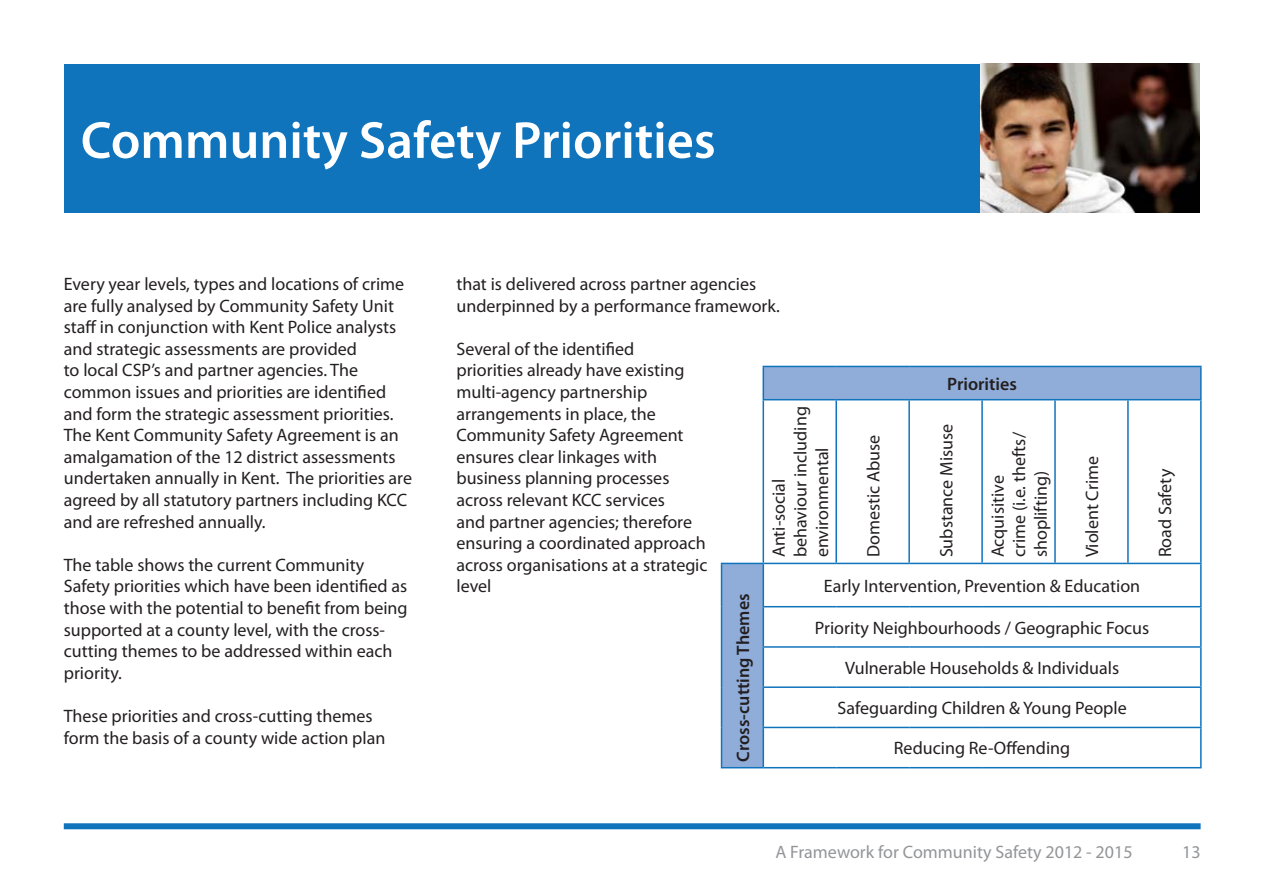
<style>
.page{position:relative;width:1263px;height:893px;background:#fff}
.page>*{position:absolute;margin:0;border:0;box-sizing:border-box;transform-origin:0 0}
.t1{font:600 52.5px "Myriad Pro";color:#fff}
.body_text_main{font:18px/21.6px "Myriad Pro";color:#231f20}
.t2{font:18px "Myriad Pro";color:#939598}
.t3{font:600 18px "Myriad Pro";color:#231f20}
</style>
<div class="page">
<div style="left:64px;top:823px;width:1136px;height:6px;background:#1074bc"></div>
<div style="left:64px;top:64px;width:952px;height:149px;background:#1074bc"></div>
<img style="left:980px;top:64px;width:219px;height:149px">
<svg style="left:721px;top:367px;width:479px;height:400px"></svg>
<hr style="left:762px;top:366px;width:74px;height:1px;background:#1074bc">
<hr style="left:762px;top:367px;width:2px;height:32px;background:#1074bc">
<hr style="left:836px;top:366px;width:73px;height:1px;background:#1074bc">
<hr style="left:909px;top:366px;width:73px;height:1px;background:#1074bc">
<hr style="left:982px;top:366px;width:73px;height:1px;background:#1074bc">
<hr style="left:1055px;top:366px;width:73px;height:1px;background:#1074bc">
<hr style="left:1128px;top:366px;width:73px;height:1px;background:#1074bc">
<hr style="left:1200px;top:367px;width:1px;height:32px;background:#1074bc">
<hr style="left:721px;top:563px;width:42px;height:1px;background:#1074bc">
<hr style="left:721px;top:564px;width:1px;height:43px;background:#1074bc">
<hr style="left:721px;top:607px;width:1px;height:40px;background:#1074bc">
<hr style="left:721px;top:647px;width:1px;height:40px;background:#1074bc">
<hr style="left:721px;top:687px;width:1px;height:40px;background:#1074bc">
<hr style="left:721px;top:727px;width:1px;height:40px;background:#1074bc">
<hr style="left:721px;top:767px;width:42px;height:1px;background:#1074bc">
<hr style="left:762px;top:564px;width:2px;height:42px;background:#1074bc">
<hr style="left:1200px;top:564px;width:1px;height:42px;background:#1074bc">
<hr style="left:762px;top:606px;width:74px;height:1px;background:#1074bc">
<hr style="left:762px;top:607px;width:2px;height:39px;background:#1074bc">
<hr style="left:836px;top:606px;width:73px;height:1px;background:#1074bc">
<hr style="left:909px;top:606px;width:73px;height:1px;background:#1074bc">
<hr style="left:982px;top:606px;width:73px;height:1px;background:#1074bc">
<hr style="left:1055px;top:606px;width:73px;height:1px;background:#1074bc">
<hr style="left:1128px;top:606px;width:73px;height:1px;background:#1074bc">
<hr style="left:1200px;top:607px;width:1px;height:39px;background:#1074bc">
<hr style="left:762px;top:646px;width:74px;height:2px;background:#1074bc">
<hr style="left:762px;top:648px;width:2px;height:38px;background:#1074bc">
<hr style="left:836px;top:646px;width:73px;height:2px;background:#1074bc">
<hr style="left:909px;top:646px;width:73px;height:2px;background:#1074bc">
<hr style="left:982px;top:646px;width:73px;height:2px;background:#1074bc">
<hr style="left:1055px;top:646px;width:73px;height:2px;background:#1074bc">
<hr style="left:1128px;top:646px;width:73px;height:2px;background:#1074bc">
<hr style="left:1200px;top:648px;width:1px;height:38px;background:#1074bc">
<hr style="left:762px;top:686px;width:74px;height:2px;background:#1074bc">
<hr style="left:762px;top:688px;width:2px;height:39px;background:#1074bc">
<hr style="left:836px;top:686px;width:73px;height:2px;background:#1074bc">
<hr style="left:909px;top:686px;width:73px;height:2px;background:#1074bc">
<hr style="left:982px;top:686px;width:73px;height:2px;background:#1074bc">
<hr style="left:1055px;top:686px;width:73px;height:2px;background:#1074bc">
<hr style="left:1128px;top:686px;width:73px;height:2px;background:#1074bc">
<hr style="left:1200px;top:688px;width:1px;height:39px;background:#1074bc">
<hr style="left:762px;top:727px;width:74px;height:1px;background:#1074bc">
<hr style="left:762px;top:728px;width:2px;height:39px;background:#1074bc">
<hr style="left:836px;top:727px;width:73px;height:1px;background:#1074bc">
<hr style="left:909px;top:727px;width:73px;height:1px;background:#1074bc">
<hr style="left:982px;top:727px;width:73px;height:1px;background:#1074bc">
<hr style="left:1055px;top:727px;width:73px;height:1px;background:#1074bc">
<hr style="left:1128px;top:727px;width:73px;height:1px;background:#1074bc">
<hr style="left:1200px;top:728px;width:1px;height:39px;background:#1074bc">
<hr style="left:763px;top:767px;width:73px;height:1px;background:#1074bc">
<hr style="left:836px;top:767px;width:73px;height:1px;background:#1074bc">
<hr style="left:909px;top:767px;width:73px;height:1px;background:#1074bc">
<hr style="left:982px;top:767px;width:73px;height:1px;background:#1074bc">
<hr style="left:1055px;top:767px;width:73px;height:1px;background:#1074bc">
<hr style="left:1128px;top:767px;width:73px;height:1px;background:#1074bc">
<hr style="left:762px;top:399px;width:74px;height:1px;background:#1074bc">
<hr style="left:762px;top:400px;width:2px;height:163px;background:#1074bc">
<hr style="left:836px;top:399px;width:73px;height:1px;background:#1074bc">
<hr style="left:835px;top:400px;width:2px;height:163px;background:#1074bc">
<hr style="left:909px;top:399px;width:73px;height:1px;background:#1074bc">
<hr style="left:908px;top:400px;width:2px;height:163px;background:#1074bc">
<hr style="left:982px;top:399px;width:73px;height:1px;background:#1074bc">
<hr style="left:981px;top:400px;width:2px;height:163px;background:#1074bc">
<hr style="left:1055px;top:399px;width:73px;height:1px;background:#1074bc">
<hr style="left:1054px;top:400px;width:2px;height:163px;background:#1074bc">
<hr style="left:1128px;top:399px;width:73px;height:1px;background:#1074bc">
<hr style="left:1127px;top:400px;width:2px;height:163px;background:#1074bc">
<hr style="left:1200px;top:400px;width:1px;height:163px;background:#1074bc">
<hr style="left:763px;top:563px;width:73px;height:1px;background:#1074bc">
<hr style="left:836px;top:563px;width:73px;height:1px;background:#1074bc">
<hr style="left:909px;top:563px;width:73px;height:1px;background:#1074bc">
<hr style="left:982px;top:563px;width:73px;height:1px;background:#1074bc">
<hr style="left:1055px;top:563px;width:73px;height:1px;background:#1074bc">
<hr style="left:1128px;top:563px;width:73px;height:1px;background:#1074bc">
<p class="t1" style="left:81px;top:107px;width:636px">Community Safety Priorities</p>
<p class="body_text_main" style="left:64px;top:273px;width:350px">Every year levels, types and locations of crime are fully analysed by Community Safety Unit staff in conjunction with Kent Police analysts and strategic assessments are provided<br>to local CSP’s and partner agencies. The common issues and priorities are identified and form the strategic assessment priorities.<br>The Kent Community Safety Agreement is an amalgamation of the 12 district assessments undertaken annually in Kent. The priorities are agreed by all statutory partners including KCC and are refreshed annually.</p>
<p class="body_text_main" style="left:64px;top:554px;width:345px">The table shows the current Community Safety priorities which have been identified as those with the potential to benefit from being supported at a county level, with the cross&shy;cutting themes to be addressed within each priority.</p>
<p class="body_text_main" style="left:64px;top:705px;width:323px">These priorities and cross-cutting themes form the basis of a county wide action plan</p>
<p class="body_text_main" style="left:456px;top:273px;width:325px">that is delivered across partner agencies underpinned by a performance framework.</p>
<p class="body_text_main" style="left:456px;top:338px;width:253px">Several of the identified<br>priorities already have existing multi-agency partnership arrangements in place, the<br>Community Safety Agreement ensures clear linkages with business planning processes across relevant KCC services<br>and partner agencies; therefore ensuring a coordinated approach across organisations at a strategic level</p>
<p class="t3" style="left:947px;top:372px;width:71px">Priorities</p>
<p class="body_text_main" style="left:768px;top:557px;width:153px;rotate:-90deg">Anti-social behaviour including environmental</p>
<p class="body_text_main" style="left:862px;top:557px;width:124px;rotate:-90deg">Domestic Abuse</p>
<p class="body_text_main" style="left:935px;top:557px;width:135px;rotate:-90deg">Substance Misuse</p>
<p class="body_text_main" style="left:986px;top:557px;width:127px;rotate:-90deg">Acquisitive crime (i.e. thefts/ shoplifting)</p>
<p class="body_text_main" style="left:1081px;top:557px;width:103px;rotate:-90deg">Violent Crime</p>
<p class="body_text_main" style="left:824px;top:575px;width:318px">Early Intervention, Prevention &amp; Education</p>
<p class="body_text_main" style="left:815px;top:616px;width:336px">Priority Neighbourhoods / Geographic Focus</p>
<p class="body_text_main" style="left:845px;top:657px;width:276px">Vulnerable Households &amp; Individuals</p>
<p class="body_text_main" style="left:837px;top:697px;width:291px">Safeguarding Children &amp; Young People</p>
<p class="body_text_main" style="left:894px;top:737px;width:178px">Reducing Re-Offending</p>
<p class="t3" style="left:732px;top:762px;width:170px;rotate:-90deg">Cross-cutting Themes</p>
<p class="body_text_main" style="left:1154px;top:557px;width:90px;rotate:-90deg">Road Safety</p>
<p class="t2" style="left:775px;top:841px;width:359px">A Framework for Community Safety 2012 - 2015</p>
<p class="t2" style="left:1182px;top:841px;width:20px">13</p>
</div>
